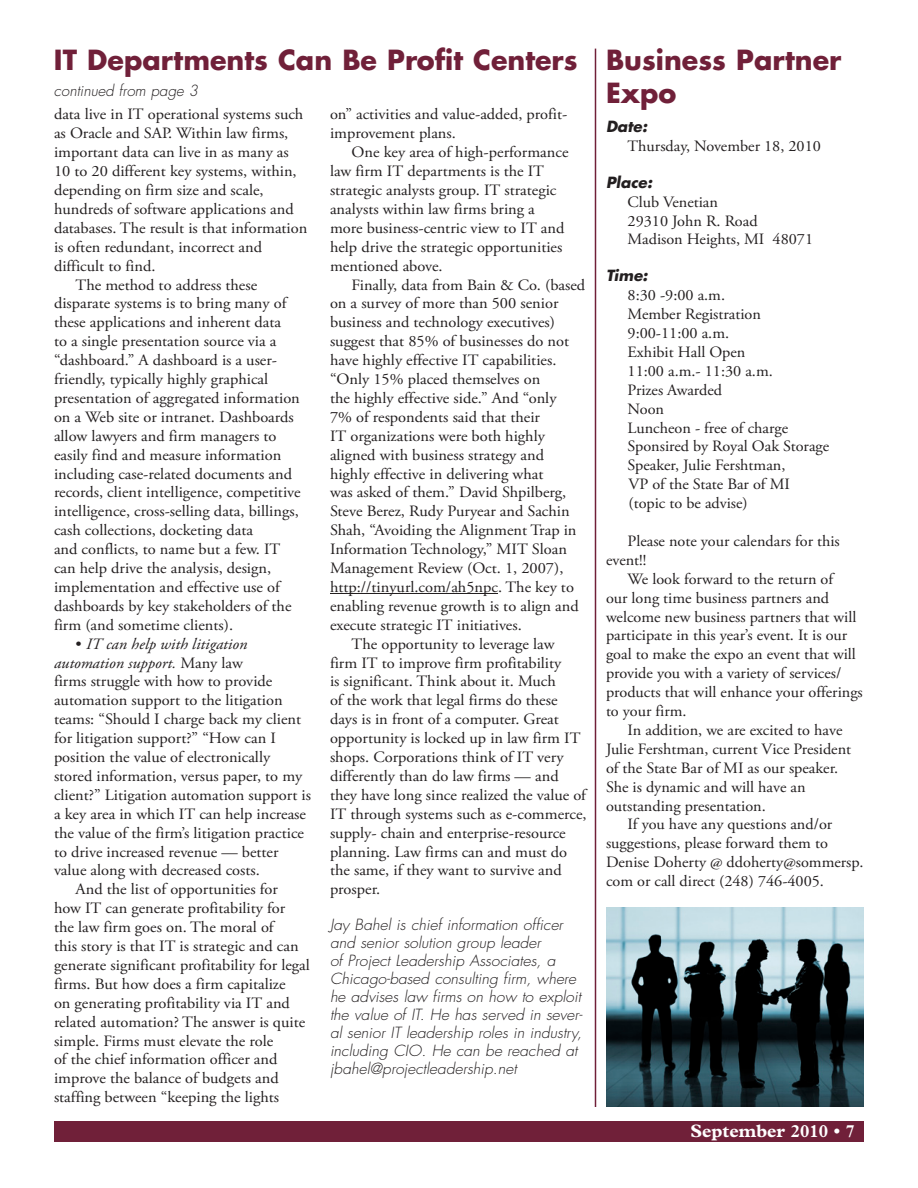
<style>
.page{position:relative;width:918px;height:1188px;background:#fff}
.page>*{position:absolute;margin:0;border:0;box-sizing:border-box;transform-origin:0 0}
.Headline{font:700 27px/32.4px "Futura";color:#702039}
.t1{font:700 18px "Plantin";color:#fff}
.Body_text{font:15.75px/18.9px "Adobe Garamond Pro";color:#231f20;scale:1.04 1}
.Body_text-2{font:15.75px/18.9px "Adobe Garamond Pro";color:#231f20}
.Byline{font:italic 300 15px/18px "Futura";color:#231f20;scale:1.04 1}
.Byline-2{font:italic 300 15px "Futura";color:#231f20}
._2nd_Subhead{font:italic 700 15px "Futura";color:#231f20}
.s1{font-style:italic}
</style>
<div class="page">
<div style="left:54px;top:1121px;width:810px;height:20px;background:#702039"></div>
<hr style="left:330px;top:593px;width:168px;height:1px;background:#231f20">
<hr style="left:595px;top:49px;width:1px;height:1058px;background:#702039">
<img style="left:606px;top:907px;width:258px;height:200px">
<p class="Headline" style="left:54px;top:43px;width:525px">IT Departments Can Be Profit Centers</p>
<p class="Byline-2" style="left:54px;top:81px;width:146px">continued from page 3</p>
<p class="Body_text" style="left:54px;top:106px;width:245px">data live in IT operational systems such as Oracle and SAP. Within law firms, important data can live in as many as 10 to 20 different key systems, within, depending on firm size and scale, hundreds of software applications and databases. The result is that information is often redundant, incorrect and difficult to find.</p>
<p class="Body_text" style="left:54px;top:276px;width:239px;text-indent:22px">The method to address these disparate systems is to bring many of these applications and inherent data<br>to a single presentation source via a “dashboard.” A dashboard is a user&shy;friendly, typically highly graphical presentation of aggregated information on a Web site or intranet. Dashboards allow lawyers and firm managers to easily find and measure information including case-related documents and records, client intelligence, competitive intelligence, cross-selling data, billings, cash collections, docketing data<br>and conflicts, to name but a few. IT can help drive the analysis, design, implementation and effective use of dashboards by key stakeholders of the firm (and sometime clients).</p>
<p class="Body_text" style="left:54px;top:635px;width:249px;text-indent:22px">• <span class="s1">IT can help with litigation automation support.</span> Many law<br>firms struggle with how to provide automation support to the litigation teams: “Should I charge back my client for litigation support?” “How can I position the value of electronically stored information, versus paper, to my client?” Litigation automation support is a key area in which IT can help increase the value of the firm’s litigation practice to drive increased revenue — better value along with decreased costs.</p>
<p class="Body_text" style="left:54px;top:880px;width:248px;text-indent:22px">And the list of opportunities for<br>how IT can generate profitability for<br>the law firm goes on. The moral of<br>this story is that IT is strategic and can generate significant profitability for legal firms. But how does a firm capitalize<br>on generating profitability via IT and related automation? The answer is quite simple. Firms must elevate the role<br>of the chief information officer and improve the balance of budgets and staffing between “keeping the lights</p>
<p class="Body_text" style="left:330px;top:106px;width:230px">on” activities and value-added, profit&shy;improvement plans.</p>
<p class="Body_text" style="left:330px;top:143px;width:231px;text-indent:22px">One key area of high-performance law firm IT departments is the IT strategic analysts group. IT strategic analysts within law firms bring a more business-centric view to IT and help drive the strategic opportunities mentioned above.</p>
<p class="Body_text" style="left:330px;top:276px;width:247px;text-indent:22px">Finally, data from Bain &amp; Co. (based on a survey of more than 500 senior business and technology executives) suggest that 85% of businesses do not have highly effective IT capabilities. “Only 15% placed themselves on<br>the highly effective side.” And “only<br>7% of respondents said that their<br>IT organizations were both highly aligned with business strategy and highly effective in delivering what<br>was asked of them.” David Shpilberg, Steve Berez, Rudy Puryear and Sachin Shah, “Avoiding the Alignment Trap in Information Technology,” MIT Sloan Management Review (Oct. 1, 2007), http://tinyurl.com/ah5npc. The key to enabling revenue growth is to align and execute strategic IT initiatives.</p>
<p class="Body_text" style="left:330px;top:635px;width:248px;text-indent:22px">The opportunity to leverage law<br>firm IT to improve firm profitability<br>is significant. Think about it. Much<br>of the work that legal firms do these days is in front of a computer. Great opportunity is locked up in law firm IT shops. Corporations think of IT very differently than do law firms — and they have long since realized the value of IT through systems such as e-commerce, supply- chain and enterprise-resource planning. Law firms can and must do the same, if they want to survive and prosper.</p>
<p class="Byline" style="left:330px;top:916px;width:244px">Jay Bahel is chief information officer and senior solution group leader<br>of Project Leadership Associates, a Chicago-based consulting firm, where he advises law firms on how to exploit the value of IT. He has served in sever&shy;al senior IT leadership roles in industry, including CIO. He can be reached at jbahel@projectleadership.net</p>
<p class="Headline" style="left:606px;top:43px;width:237px">Business Partner<br>Expo</p>
<p class="_2nd_Subhead" style="left:606px;top:116px;width:43px">Date:</p>
<p class="Body_text-2" style="left:628px;top:137px;width:195px">Thursday, November 18, 2010</p>
<p class="_2nd_Subhead" style="left:606px;top:172px;width:48px">Place:</p>
<p class="Body_text-2" style="left:628px;top:193px;width:92px">Club Venetian</p>
<p class="Body_text-2" style="left:628px;top:212px;width:132px">29310 John R. Road</p>
<p class="Body_text-2" style="left:628px;top:231px;width:187px">Madison Heights, MI 48071</p>
<p class="_2nd_Subhead" style="left:606px;top:266px;width:43px">Time:</p>
<p class="Body_text-2" style="left:628px;top:286px;width:99px">8:30 -9:00 a.m.</p>
<p class="Body_text-2" style="left:628px;top:305px;width:135px">Member Registration</p>
<p class="Body_text-2" style="left:628px;top:324px;width:103px">9:00-11:00 a.m.</p>
<p class="Body_text-2" style="left:628px;top:343px;width:119px">Exhibit Hall Open</p>
<p class="Body_text-2" style="left:628px;top:362px;width:147px">11:00 a.m.- 11:30 a.m.</p>
<p class="Body_text-2" style="left:628px;top:381px;width:96px">Prizes Awarded</p>
<p class="Body_text-2" style="left:628px;top:400px;width:38px">Noon</p>
<p class="Body_text-2" style="left:628px;top:419px;width:162px">Luncheon - free of charge</p>
<p class="Body_text-2" style="left:628px;top:438px;width:203px">Sponsired by Royal Oak Storage</p>
<p class="Body_text-2" style="left:628px;top:456px;width:164px">Speaker, Julie Fershtman,<br>VP of the State Bar of MI (topic to be advise)</p>
<p class="Body_text-2" style="left:606px;top:532px;width:235px;text-indent:22px">Please note your calendars for this event!!</p>
<p class="Body_text-2" style="left:606px;top:570px;width:258px;text-indent:22px">We look forward to the return of<br>our long time business partners and welcome new business partners that will participate in this year’s event. It is our goal to make the expo an event that will provide you with a variety of services/ products that will enhance your offerings to your firm.</p>
<p class="Body_text-2" style="left:606px;top:721px;width:247px;text-indent:22px">In addition, we are excited to have Julie Fershtman, current Vice President of the State Bar of MI as our speaker.<br>She is dynamic and will have an outstanding presentation.</p>
<p class="Body_text-2" style="left:606px;top:816px;width:259px;text-indent:22px">If you have any questions and/or suggestions, please forward them to Denise Doherty @ ddoherty@sommersp. com or call direct (248) 746-4005.</p>
<p class="t1" style="left:690px;top:1120px;width:166px">September 2010 • 7</p>
</div>
